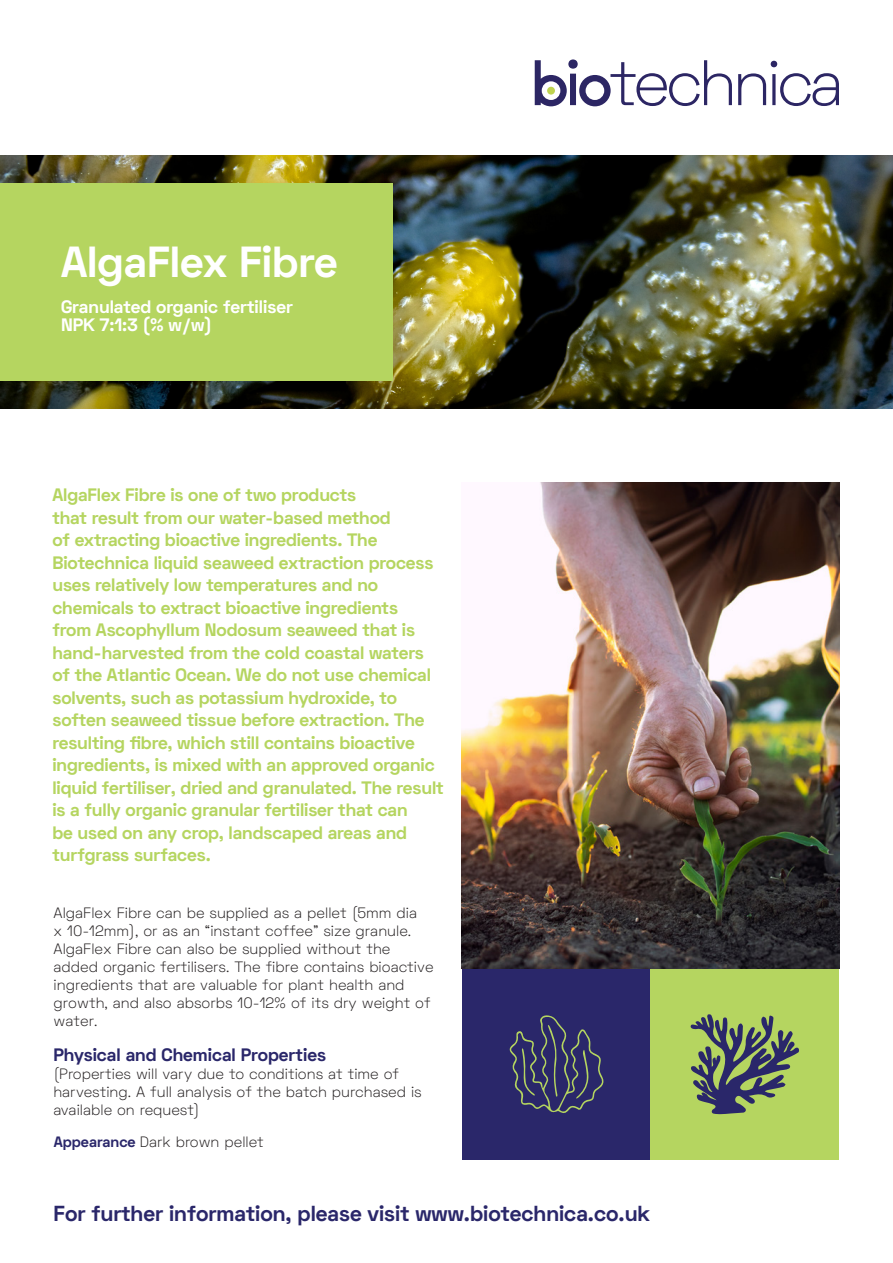
<style>
.page{position:relative;width:893px;height:1263px;background:#fff}
.page>*{position:absolute;margin:0;border:0;box-sizing:border-box;transform-origin:0 0}
.t1{font:700 43.5px "Space Grotesk";color:#fff}
.Body{font:700 21.75px "Space Grotesk";color:#2a276a}
.t2{font:700 18px/22.5px "Space Grotesk";letter-spacing:-.005em;color:#b5d560}
.t3{font:700 18px/18px "Space Grotesk";color:#fff}
.t4{font:700 18px "Space Grotesk";color:#2a276a}
.Body-2{font:300 15px/18px "Space Grotesk";color:#231f20}
.s1{font-weight:700;color:#2a276a}
</style>
<div class="page">
<svg style="left:738px;top:61px;width:101px;height:45px"></svg>
<svg style="left:535px;top:59px;width:197px;height:47px"></svg>
<div style="left:462px;top:969px;width:189px;height:190px;background:#2a276a"></div>
<div style="left:651px;top:969px;width:188px;height:190px;background:#b5d560"></div>
<svg style="left:690px;top:1014px;width:109px;height:100px"></svg>
<svg style="left:509px;top:1015px;width:95px;height:98px"></svg>
<img style="left:1px;top:155px;width:892px;height:253px">
<div style="left:0;top:184px;width:392px;height:196px;background:#b5d560"></div>
<img style="left:461px;top:483px;width:378px;height:486px">
<h1 class="t1" style="left:61px;top:233px;width:278px">AlgaFlex Fibre</h1>
<p class="t3" style="left:61px;top:298px;width:233px">Granulated organic fertiliser<br>NPK 7:1:3 (% w/w)</p>
<p class="t2" style="left:52px;top:484px;width:393px">AlgaFlex Fibre is one of two products<br>that result from our water-based method<br>of extracting bioactive ingredients. The Biotechnica liquid seaweed extraction process uses relatively low temperatures and no chemicals to extract bioactive ingredients<br>from Ascophyllum Nodosum seaweed that is hand-harvested from the cold coastal waters of the Atlantic Ocean. We do not use chemical solvents, such as potassium hydroxide, to soften seaweed tissue before extraction. The resulting fibre, which still contains bioactive ingredients, is mixed with an approved organic liquid fertiliser, dried and granulated. The result is a fully organic granular fertiliser that can<br>be used on any crop, landscaped areas and turfgrass surfaces.</p>
<p class="Body-2" style="left:54px;top:903px;width:381px">AlgaFlex Fibre can be supplied as a pellet (5mm dia<br>x 10-12mm), or as an “instant coffee” size granule.<br>AlgaFlex Fibre can also be supplied without the added organic fertilisers. The fibre contains bioactive ingredients that are valuable for plant health and growth, and also absorbs 10-12% of its dry weight of water.</p>
<p class="t4" style="left:53px;top:1043px;width:274px">Physical and Chemical Properties</p>
<p class="Body-2" style="left:53px;top:1064px;width:370px">(Properties will vary due to conditions at time of harvesting. A full analysis of the batch purchased is available on request)</p>
<p class="Body-2" style="left:54px;top:1132px;width:212px"><span class="s1">Appearance</span> Dark brown pellet</p>
<p class="Body" style="left:54px;top:1199px;width:598px">For further information, please visit www.biotechnica.co.uk</p>
</div>
